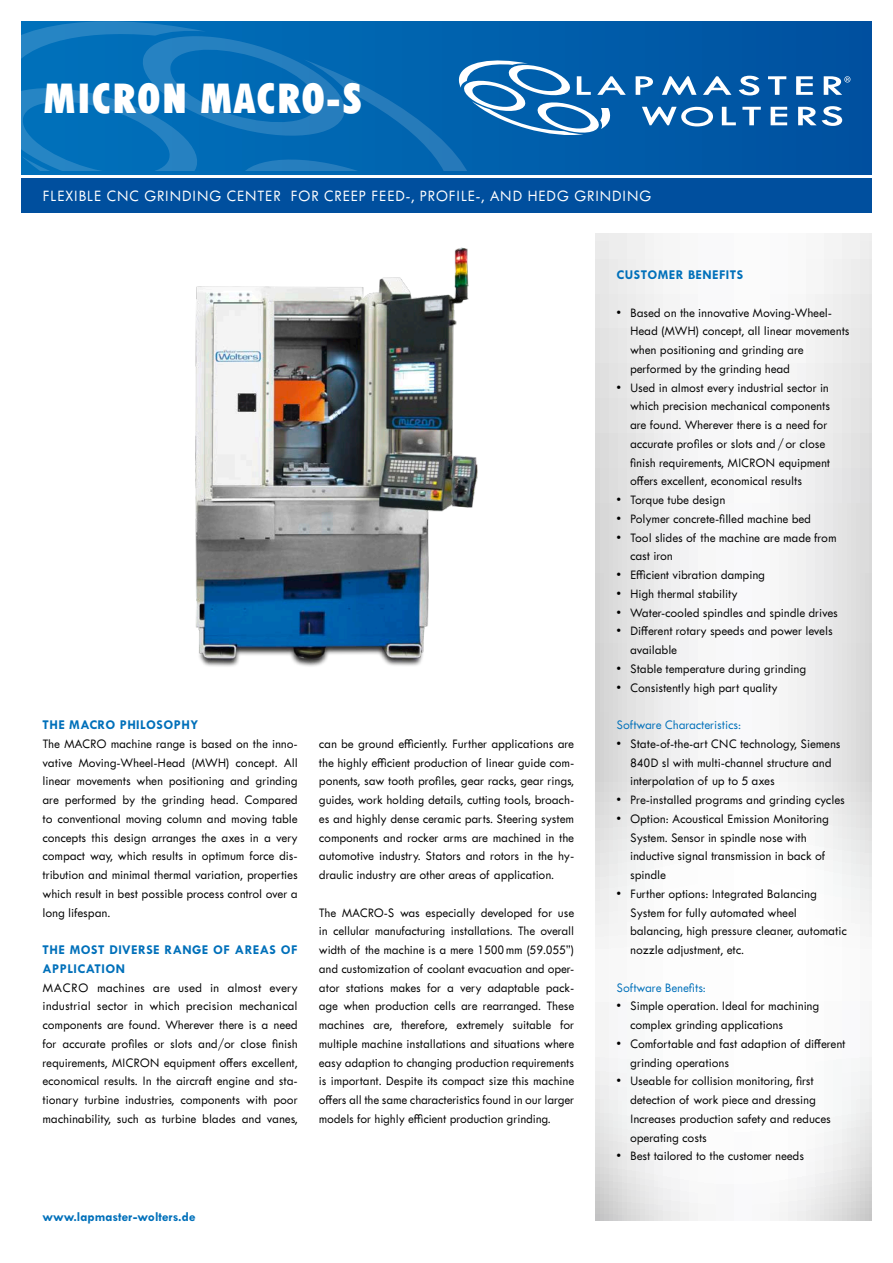
<style>
.page{position:relative;width:893px;height:1263px;background:#fff}
.page>*{position:absolute;margin:0;border:0;box-sizing:border-box;transform-origin:0 0}
.t1{font:800 condensed 45px "Tw Cen MT Pro";color:#fff}
.t2{font:500 16.5px "Tw Cen MT Pro Semi";letter-spacing:.03em;color:#fff}
.t3{font:500 13.5px/18.8px "Tw Cen MT Pro Semi";color:#000}
.t4{font:700 13.5px/18.8px "Tw Cen MT Pro";letter-spacing:.03em;color:#0070ba}
.t5{font:500 13.5px "Tw Cen MT Pro Semi";color:#0070ba}
.t6{font:700 13.5px "Tw Cen MT Pro";color:#0070ba}
</style>
<div class="page">
<div style="left:21px;top:21px;width:851px;height:153px;background:#0058a6"></div>
<svg style="left:636px;top:76px;width:17px;height:19px"></svg>
<svg style="left:662px;top:76px;width:34px;height:19px"></svg>
<svg style="left:703px;top:76px;width:28px;height:19px"></svg>
<svg style="left:739px;top:76px;width:20px;height:19px"></svg>
<svg style="left:768px;top:76px;width:18px;height:19px"></svg>
<svg style="left:796px;top:76px;width:17px;height:19px"></svg>
<svg style="left:824px;top:76px;width:26px;height:19px"></svg>
<svg style="left:742px;top:107px;width:19px;height:18px"></svg>
<svg style="left:771px;top:107px;width:16px;height:18px"></svg>
<svg style="left:798px;top:106px;width:44px;height:20px"></svg>
<svg style="left:722px;top:107px;width:14px;height:18px"></svg>
<svg style="left:642px;top:107px;width:71px;height:19px"></svg>
<svg style="left:477px;top:60px;width:149px;height:75px"></svg>
<svg style="left:21px;top:21px;width:456px;height:149px;fill:#006cb7"></svg>
<div style="left:21px;top:179px;width:851px;height:34px;background:#004f9e"></div>
<svg style="left:595px;top:234px;width:277px;height:986px"></svg>
<img style="left:195px;top:247px;width:283px;height:420px">
<h1 class="t1" style="left:43px;top:71px;width:321px">MICRON MACRO-S</h1>
<p class="t2" style="left:43px;top:187px;width:610px">FLEXIBLE CNC GRINDING CENTER FOR CREEP FEED-, PROFILE-, AND HEDG GRINDING</p>
<p class="t4" style="left:43px;top:715px;width:157px">THE MACRO PHILOSOPHY</p>
<p class="t3" style="left:43px;top:734px;width:257px;text-align:justify">The MACRO machine range is based on the inno&shy;vative Moving-Wheel-Head (MWH) concept. All linear movements when positioning and grinding are performed by the grinding head. Compared to conventional moving column and moving table concepts this design arranges the axes in a very compact way, which results in optimum force dis&shy;tribution and minimal thermal variation, properties which result in best possible process control over a long lifespan.</p>
<p class="t4" style="left:43px;top:940px;width:257px">THE MOST DIVERSE RANGE OF AREAS OF<br>APPLICATION</p>
<p class="t3" style="left:43px;top:978px;width:257px;text-align:justify">MACRO machines are used in almost every industrial sector in which precision mechanical components are found. Wherever there is a need for accurate profiles or slots and/or close finish requirements, MICRON equipment offers excellent, economical results. In the aircraft engine and sta&shy;tionary turbine industries, components with poor machinability, such as turbine blades and vanes,</p>
<p class="t3" style="left:319px;top:734px;width:257px;text-align:justify">can be ground efficiently. Further applications are the highly efficient production of linear guide com&shy;ponents, saw tooth profiles, gear racks, gear rings, guides, work holding details, cutting tools, broach&shy;es and highly dense ceramic parts. Steering system components and rocker arms are machined in the automotive industry. Stators and rotors in the hy&shy;draulic industry are other areas of application.</p>
<p class="t3" style="left:319px;top:903px;width:257px;text-align:justify">The MACRO-S was especially developed for use in cellular manufacturing installations. The overall width of the machine is a mere 1500mm (59.055”) and customization of coolant evacuation and oper&shy;ator stations makes for a very adaptable pack&shy;age when production cells are rearranged. These machines are, therefore, extremely suitable for multiple machine installations and situations where easy adaption to changing production requirements is important. Despite its compact size this machine offers all the same characteristics found in our larger models for highly efficient production grinding.</p>
<p class="t6" style="left:43px;top:1209px;width:154px">www.lapmaster-wolters.de</p>
<p class="t4" style="left:617px;top:265px;width:128px">CUSTOMER BENEFITS</p>
<p class="t3" style="left:630px;top:303px;width:221px;text-indent:-14px">• Based on the innovative Moving-Wheel-Head (MWH) concept, all linear movements when positioning and grinding are performed by the grinding head</p>
<p class="t3" style="left:630px;top:378px;width:202px;text-indent:-14px">• Used in almost every industrial sector in which precision mechanical components are found. Wherever there is a need for accurate profiles or slots and/or close finish requirements, MICRON equipment offers excellent, economical results</p>
<p class="t3" style="left:617px;top:491px;width:110px">• Torque tube design</p>
<p class="t3" style="left:617px;top:509px;width:196px">• Polymer concrete-filled machine bed</p>
<p class="t3" style="left:630px;top:528px;width:208px;text-indent:-14px">• Tool slides of the machine are made from cast iron</p>
<p class="t3" style="left:617px;top:566px;width:150px">• Efficient vibration damping</p>
<p class="t3" style="left:617px;top:584px;width:122px">• High thermal stability</p>
<p class="t3" style="left:617px;top:603px;width:223px">• Water-cooled spindles and spindle drives</p>
<p class="t3" style="left:630px;top:622px;width:204px;text-indent:-14px">• Different rotary speeds and power levels available</p>
<p class="t3" style="left:617px;top:659px;width:191px">• Stable temperature during grinding</p>
<p class="t3" style="left:617px;top:678px;width:162px">• Consistently high part quality</p>
<p class="t5" style="left:617px;top:718px;width:126px">Software Characteristics:</p>
<p class="t3" style="left:630px;top:734px;width:212px;text-indent:-14px">• State-of-the-art CNC technology, Siemens<br>840D sl with multi-channel structure and interpolation of up to 5 axes</p>
<p class="t3" style="left:617px;top:791px;width:230px">• Pre-installed programs and grinding cycles</p>
<p class="t3" style="left:630px;top:809px;width:200px;text-indent:-14px">• Option: Acoustical Emission Monitoring<br>System. Sensor in spindle nose with inductive signal transmission in back of spindle</p>
<p class="t3" style="left:630px;top:884px;width:218px;text-indent:-14px">• Further options: Integrated Balancing System for fully automated wheel balancing, high pressure cleaner, automatic nozzle adjustment, etc.</p>
<p class="t5" style="left:617px;top:980px;width:91px">Software Benefits:</p>
<p class="t3" style="left:630px;top:997px;width:191px;text-indent:-14px">• Simple operation. Ideal for machining complex grinding applications</p>
<p class="t3" style="left:630px;top:1034px;width:217px;text-indent:-14px">• Comfortable and fast adaption of different grinding operations</p>
<p class="t3" style="left:630px;top:1072px;width:202px;text-indent:-14px">• Useable for collision monitoring, first detection of work piece and dressing Increases production safety and reduces operating costs</p>
<p class="t3" style="left:617px;top:1147px;width:189px">• Best tailored to the customer needs</p>
</div>
